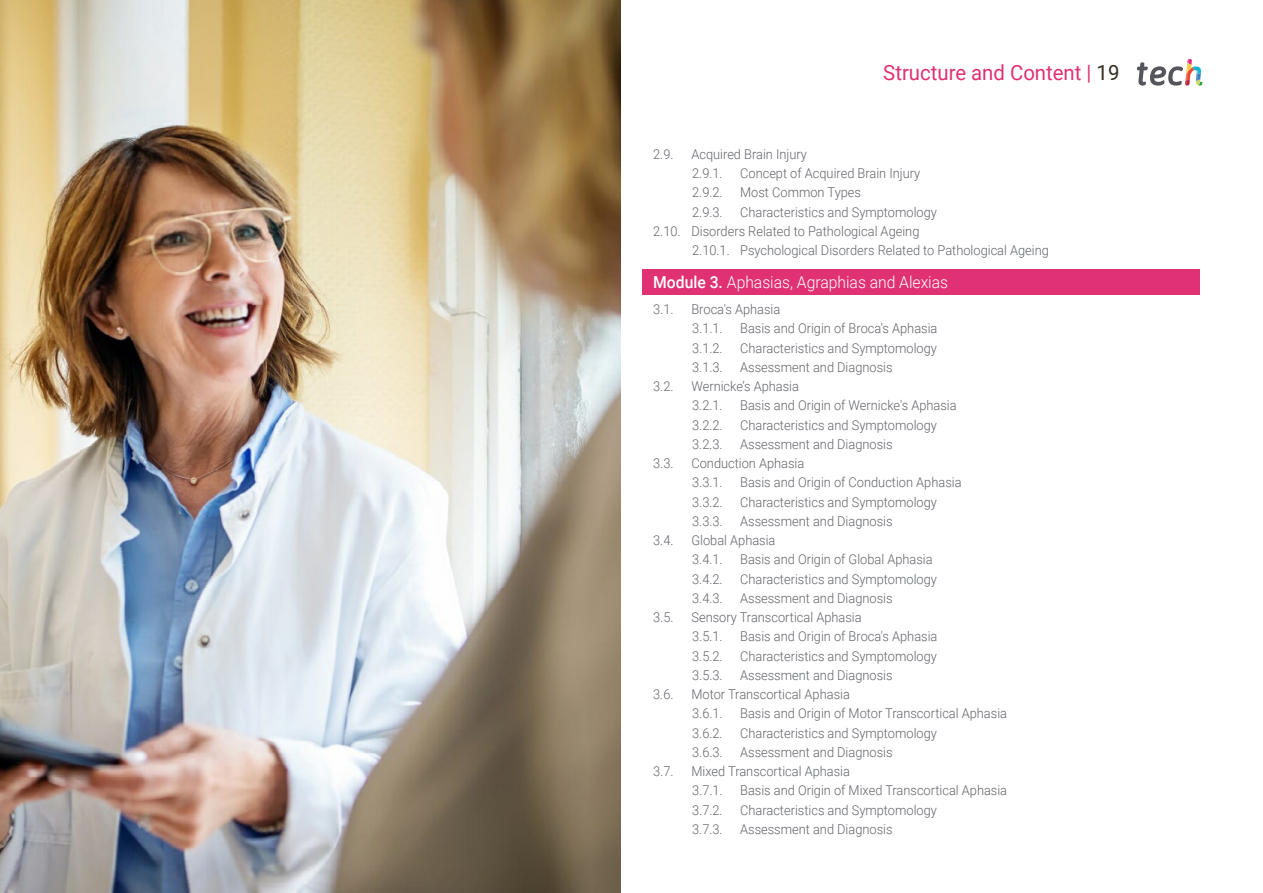
<style>
.page{position:relative;width:1263px;height:893px;background:#fff}
.page>*{position:absolute;margin:0;border:0;box-sizing:border-box;transform-origin:0 0}
.t1{font:21px "Roboto";color:#df3174}
.t2{font:300 16.5px "Roboto";color:#fff;scale:.95 1}
.t3{font:300 13.5px/19.2px "Roboto";color:#61646a;scale:.95 1}
.s1{color:#312e20}
.s2{font-weight:500}
</style>
<div class="page">
<svg style="left:1137px;top:59px;width:65px;height:27px"></svg>
<div style="left:642px;top:270px;width:557px;height:25px;background:#df3174"></div>
<img style="left:0;top:0;width:621px;height:893px">
<h1 class="t1" style="left:883px;top:57px;width:238px">Structure and Content | <span class="s1">19</span></h1>
<p class="t3" style="left:653px;top:144px;width:23px">2.9.</p>
<p class="t3" style="left:691px;top:144px;width:123px">Acquired Brain Injury<br>2.9.1.</p>
<p class="t3" style="left:740px;top:163px;width:191px">Concept of Acquired Brain Injury</p>
<p class="t3" style="left:692px;top:183px;width:34px">2.9.2.</p>
<p class="t3" style="left:740px;top:183px;width:129px">Most Common Types</p>
<p class="t3" style="left:692px;top:202px;width:34px">2.9.3.</p>
<p class="t3" style="left:653px;top:202px;width:300px;text-indent:87px">Characteristics and Symptomology<br>2.10. Disorders Related to Pathological Ageing</p>
<p class="t3" style="left:692px;top:240px;width:377px">2.10.1. Psychological Disorders Related to Pathological Ageing</p>
<p class="t2" style="left:653px;top:271px;width:312px"><span class="s2">Module 3.</span> Aphasias, Agraphias and Alexias</p>
<p class="t3" style="left:653px;top:299px;width:23px">3.1.</p>
<p class="t3" style="left:691px;top:299px;width:95px">Broca's Aphasia<br>3.1.1.</p>
<p class="t3" style="left:740px;top:318px;width:209px">Basis and Origin of Broca's Aphasia</p>
<p class="t3" style="left:692px;top:338px;width:34px">3.1.2.</p>
<p class="t3" style="left:740px;top:338px;width:209px">Characteristics and Symptomology</p>
<p class="t3" style="left:692px;top:357px;width:34px">3.1.3.</p>
<p class="t3" style="left:740px;top:357px;width:162px">Assessment and Diagnosis</p>
<p class="t3" style="left:653px;top:376px;width:23px">3.2.</p>
<p class="t3" style="left:691px;top:376px;width:115px">Wernicke’s Aphasia<br>3.2.1.</p>
<p class="t3" style="left:740px;top:395px;width:229px">Basis and Origin of Wernicke's Aphasia</p>
<p class="t3" style="left:692px;top:415px;width:34px">3.2.2.</p>
<p class="t3" style="left:740px;top:415px;width:209px">Characteristics and Symptomology</p>
<p class="t3" style="left:692px;top:434px;width:34px">3.2.3.</p>
<p class="t3" style="left:740px;top:434px;width:162px">Assessment and Diagnosis</p>
<p class="t3" style="left:653px;top:453px;width:23px">3.3.</p>
<p class="t3" style="left:691px;top:453px;width:120px">Conduction Aphasia<br>3.3.1.</p>
<p class="t3" style="left:740px;top:472px;width:234px">Basis and Origin of Conduction Aphasia</p>
<p class="t3" style="left:692px;top:492px;width:34px">3.3.2.</p>
<p class="t3" style="left:740px;top:492px;width:209px">Characteristics and Symptomology</p>
<p class="t3" style="left:692px;top:511px;width:34px">3.3.3.</p>
<p class="t3" style="left:740px;top:511px;width:162px">Assessment and Diagnosis</p>
<p class="t3" style="left:653px;top:530px;width:23px">3.4.</p>
<p class="t3" style="left:691px;top:530px;width:90px">Global Aphasia<br>3.4.1.</p>
<p class="t3" style="left:740px;top:549px;width:204px">Basis and Origin of Global Aphasia</p>
<p class="t3" style="left:692px;top:569px;width:34px">3.4.2.</p>
<p class="t3" style="left:740px;top:569px;width:209px">Characteristics and Symptomology</p>
<p class="t3" style="left:692px;top:588px;width:34px">3.4.3.</p>
<p class="t3" style="left:740px;top:588px;width:162px">Assessment and Diagnosis</p>
<p class="t3" style="left:653px;top:607px;width:23px">3.5.</p>
<p class="t3" style="left:691px;top:607px;width:181px">Sensory Transcortical Aphasia<br>3.5.1.</p>
<p class="t3" style="left:740px;top:626px;width:209px">Basis and Origin of Broca's Aphasia</p>
<p class="t3" style="left:692px;top:646px;width:34px">3.5.2.</p>
<p class="t3" style="left:740px;top:646px;width:209px">Characteristics and Symptomology</p>
<p class="t3" style="left:692px;top:665px;width:34px">3.5.3.</p>
<p class="t3" style="left:740px;top:665px;width:162px">Assessment and Diagnosis</p>
<p class="t3" style="left:653px;top:684px;width:23px">3.6.</p>
<p class="t3" style="left:691px;top:684px;width:168px">Motor Transcortical Aphasia<br>3.6.1.</p>
<p class="t3" style="left:740px;top:703px;width:282px">Basis and Origin of Motor Transcortical Aphasia</p>
<p class="t3" style="left:692px;top:723px;width:34px">3.6.2.</p>
<p class="t3" style="left:740px;top:723px;width:209px">Characteristics and Symptomology</p>
<p class="t3" style="left:692px;top:742px;width:34px">3.6.3.</p>
<p class="t3" style="left:740px;top:742px;width:162px">Assessment and Diagnosis</p>
<p class="t3" style="left:653px;top:761px;width:23px">3.7.</p>
<p class="t3" style="left:691px;top:761px;width:168px">Mixed Transcortical Aphasia<br>3.7.1.</p>
<p class="t3" style="left:740px;top:780px;width:282px">Basis and Origin of Mixed Transcortical Aphasia</p>
<p class="t3" style="left:692px;top:800px;width:34px">3.7.2.</p>
<p class="t3" style="left:740px;top:800px;width:209px">Characteristics and Symptomology</p>
<p class="t3" style="left:692px;top:819px;width:34px">3.7.3.</p>
<p class="t3" style="left:740px;top:819px;width:162px">Assessment and Diagnosis</p>
</div>
